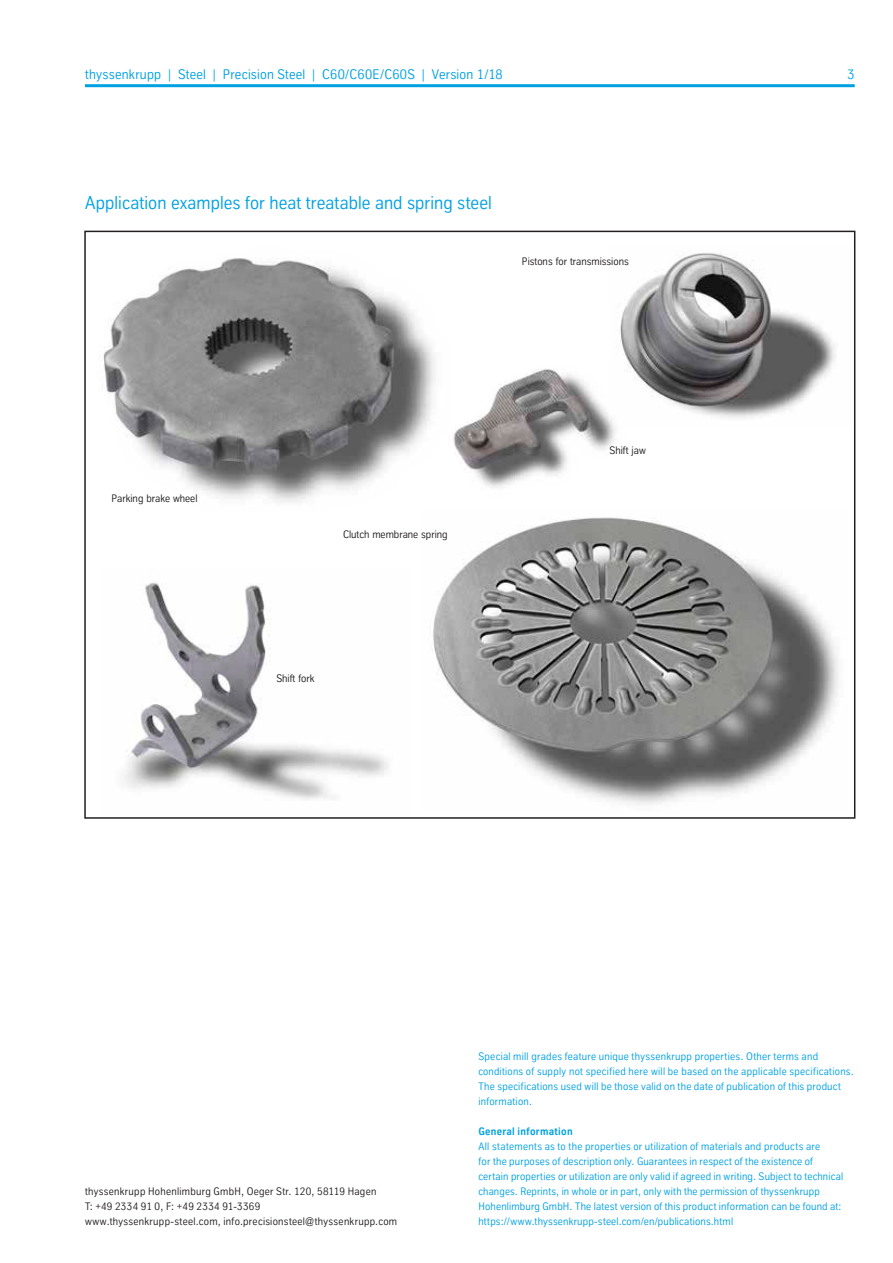
<style>
.page{position:relative;width:893px;height:1263px;background:#fff}
.page>*{position:absolute;margin:0;border:0;box-sizing:border-box;transform-origin:0 0}
.t1{font:18px "TK Type";letter-spacing:.005em;color:#00a1e3}
.t2{font:13.5px "TK Type";letter-spacing:.02em;color:#00a1e3}
.t3{font:10.5px/15px "TK Type";letter-spacing:.025em;color:#00a1e3}
.t4{font:10.5px/15px "TK Type";letter-spacing:.025em;color:#231f20}
.t5{font:10.5px "TK Type";color:#231f20}
.t6{font:700 10.5px "TK Type";letter-spacing:.03em;color:#00a1e3}
</style>
<div class="page">
<img style="left:619px;top:253px;width:217px;height:165px">
<img style="left:124px;top:583px;width:265px;height:217px">
<img style="left:431px;top:517px;width:408px;height:288px">
<img style="left:103px;top:258px;width:333px;height:244px">
<img style="left:453px;top:365px;width:173px;height:123px">
<hr style="left:85px;top:84px;width:770px;height:3px;background:#00a1e3">
<p class="t2" style="left:85px;top:67px;width:419px">thyssenkrupp | Steel | Precision Steel | C60/C60E/C60S | Version 1/18</p>
<p class="t2" style="left:847px;top:67px;width:9px">3</p>
<h1 class="t1" style="left:85px;top:193px;width:408px">Application examples for heat treatable and spring steel</h1>
<p class="t5" style="left:522px;top:256px;width:108px">Pistons for transmissions</p>
<p class="t5" style="left:112px;top:492px;width:87px">Parking brake wheel</p>
<p class="t5" style="left:343px;top:529px;width:106px">Clutch membrane spring</p>
<p class="t5" style="left:276px;top:673px;width:40px">Shift fork</p>
<p class="t5" style="left:609px;top:445px;width:38px">Shift jaw</p>
<p class="t4" style="left:85px;top:1184px;width:314px">thyssenkrupp Hohenlimburg GmbH, Oeger Str. 120, 58119 Hagen<br>T: +49 2334 91 0, F: +49 2334 91-3369 www.thyssenkrupp-steel.com, info.precisionsteel@thyssenkrupp.com</p>
<p class="t3" style="left:478px;top:1049px;width:377px">Special mill grades feature unique thyssenkrupp properties. Other terms and conditions of supply not specified here will be based on the applicable specifications.<br>The specifications used will be those valid on the date of publication of this product information.</p>
<p class="t6" style="left:478px;top:1125px;width:96px">General information</p>
<p class="t3" style="left:478px;top:1139px;width:366px">All statements as to the properties or utilization of materials and products are<br>for the purposes of description only. Guarantees in respect of the existence of certain properties or utilization are only valid if agreed in writing. Subject to technical changes. Reprints, in whole or in part, only with the permission of thyssenkrupp Hohenlimburg GmbH. The latest version of this product information can be found at: https://www.thyssenkrupp-steel.com/en/publications.html</p>
</div>
